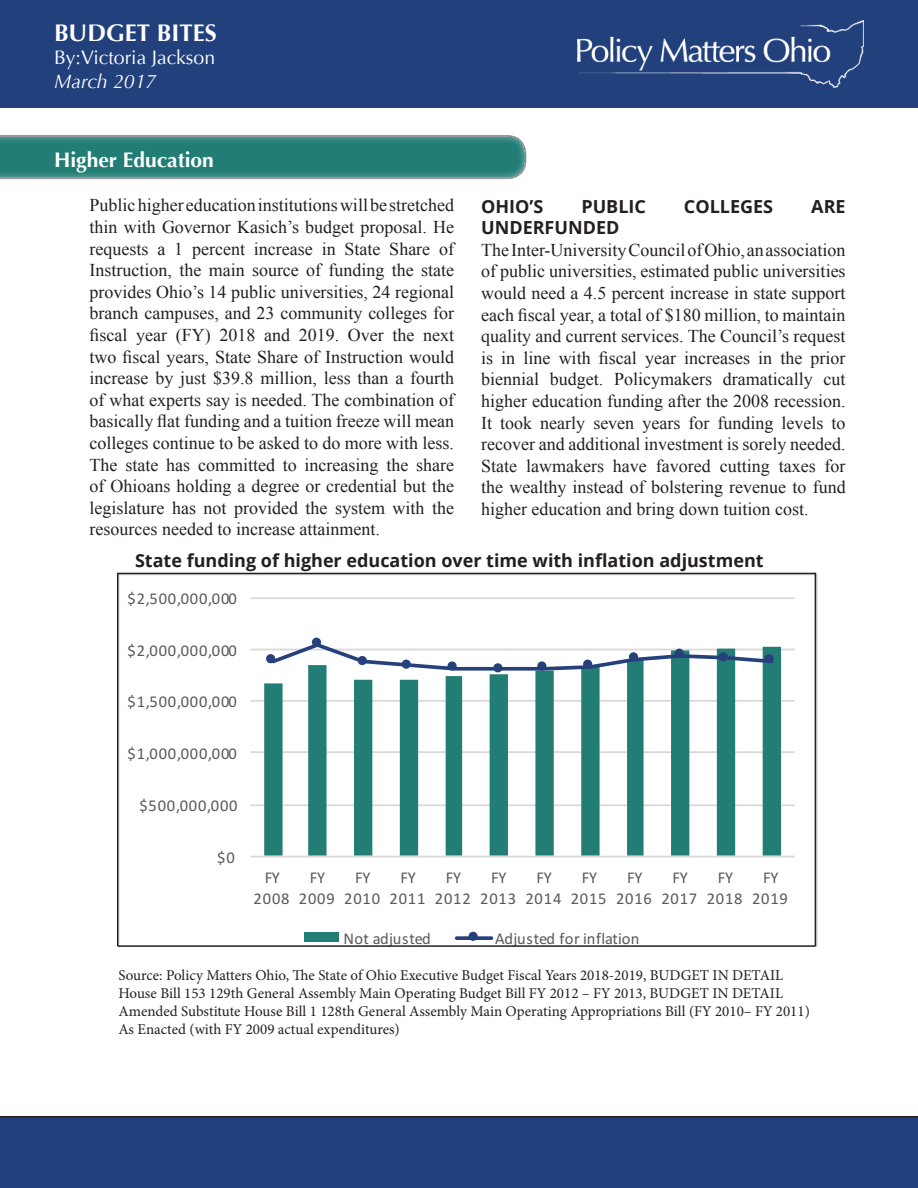
<style>
.page{position:relative;width:918px;height:1188px;background:#fff}
.page>*{position:absolute;margin:0;border:0;box-sizing:border-box;transform-origin:0 0}
.t1{font:700 24px "Optima";color:#fff}
.t2{font:700 21px "Optima";color:#fff}
.t3{font:19.5px "Optima";color:#fff}
.t4{font:italic 19.5px "Optima";color:#fff}
.t5{font:18px/21.6px "Times New Roman";color:#231f20;text-align:justify}
.t6{font:700 18px "Open Sans";color:#231f20}
.t7{font:16.5px/20.1px "Calibri";letter-spacing:.05em;color:#595959;text-align:center}
.t8{font:16.5px "Calibri";color:#595959}
.t9{font:16.5px "Calibri";letter-spacing:.02em;color:#595959}
.t10{font:15px/18px "Minion Pro";color:#231f20}
</style>
<div class="page">
<div style="left:0;top:1116px;width:918px;height:72px;background:#21407c"></div>
<div style="left:0;top:130px;width:527px;height:52px;background:#fff;opacity:.75"></div>
<div style="left:0;top:0;width:918px;height:108px;background:#21407c"></div>
<img style="left:577px;top:20px;width:287px;height:68px">
<svg style="left:118px;top:573px;width:700px;height:373px"></svg>
<hr style="left:118px;top:945px;width:697px;height:2px;background:#231f20">
<hr style="left:117px;top:573px;width:1px;height:373px;background:#231f20">
<hr style="left:117px;top:573px;width:698px;height:1px;background:#231f20">
<hr style="left:815px;top:573px;width:1px;height:373px;background:#231f20">
<p class="t1" style="left:54px;top:19px;width:164px">BUDGET BITES</p>
<p class="t3" style="left:54px;top:46px;width:163px">By:Victoria Jackson</p>
<p class="t4" style="left:54px;top:70px;width:104px">March 2017</p>
<p class="t2" style="left:54px;top:147px;width:161px">Higher Education</p>
<p class="t5" style="left:90px;top:194px;width:366px">Public higher education institutions will be stretched thin with Governor Kasich’s budget proposal. He requests a 1 percent increase in State Share of Instruction, the main source of funding the state provides Ohio’s 14 public universities, 24 regional branch campuses, and 23 community colleges for fiscal year (FY) 2018 and 2019. Over the next two fiscal years, State Share of Instruction would increase by just $39.8 million, less than a fourth of what experts say is needed. The combination of basically flat funding and a tuition freeze will mean colleges continue to be asked to do more with less.<br>The state has committed to increasing the share of Ohioans holding a degree or credential but the legislature has not provided the system with the resources needed to increase attainment.</p>
<p class="t6" style="left:481px;top:193px;width:64px">OHIO’S</p>
<p class="t6" style="left:581px;top:193px;width:66px">PUBLIC</p>
<p class="t6" style="left:684px;top:193px;width:91px">COLLEGES</p>
<p class="t6" style="left:811px;top:193px;width:36px">ARE</p>
<p class="t6" style="left:481px;top:215px;width:140px">UNDERFUNDED</p>
<p class="t5" style="left:481px;top:239px;width:366px">The Inter-University Council of Ohio, an association of public universities, estimated public universities would need a 4.5 percent increase in state support each fiscal year, a total of $180 million, to maintain quality and current services. The Council’s request is in line with fiscal year increases in the prior biennial budget. Policymakers dramatically cut higher education funding after the 2008 recession.<br>It took nearly seven years for funding levels to recover and additional investment is sorely needed.<br>State lawmakers have favored cutting taxes for the wealthy instead of bolstering revenue to fund higher education and bring down tuition cost.</p>
<p class="t6" style="left:135px;top:547px;width:630px">State funding of higher education over time with inflation adjustment</p>
<p class="t7" style="left:128px;top:588px;width:111px">$2,500,000,000</p>
<p class="t7" style="left:128px;top:640px;width:111px">$2,000,000,000</p>
<p class="t7" style="left:128px;top:691px;width:111px">$1,500,000,000</p>
<p class="t7" style="left:128px;top:743px;width:111px">$1,000,000,000</p>
<p class="t7" style="left:139px;top:795px;width:100px">$500,000,000</p>
<p class="t7" style="left:217px;top:847px;width:19px">$0</p>
<p class="t7" style="left:254px;top:867px;width:37px">FY<br>2008</p>
<p class="t7" style="left:299px;top:867px;width:37px">FY<br>2009</p>
<p class="t7" style="left:344px;top:867px;width:37px">FY<br>2010</p>
<p class="t7" style="left:390px;top:867px;width:37px">FY<br>2011</p>
<p class="t7" style="left:435px;top:867px;width:37px">FY<br>2012</p>
<p class="t7" style="left:480px;top:867px;width:37px">FY<br>2013</p>
<p class="t7" style="left:525px;top:867px;width:37px">FY<br>2014</p>
<p class="t7" style="left:571px;top:867px;width:37px">FY<br>2015</p>
<p class="t7" style="left:616px;top:867px;width:37px">FY<br>2016</p>
<p class="t7" style="left:661px;top:867px;width:37px">FY<br>2017</p>
<p class="t7" style="left:707px;top:867px;width:37px">FY<br>2018</p>
<p class="t7" style="left:752px;top:867px;width:37px">FY<br>2019</p>
<p class="t9" style="left:343px;top:927px;width:89px">Not adjusted</p>
<p class="t8" style="left:495px;top:927px;width:146px">Adjusted for inflation</p>
<p class="t10" style="left:118px;top:966px;width:666px">Source: Policy Matters Ohio, The State of Ohio Executive Budget Fiscal Years 2018-2019, BUDGET IN DETAIL</p>
<p class="t10" style="left:118px;top:984px;width:666px">House Bill 153 129th General Assembly Main Operating Budget Bill FY 2012 – FY 2013, BUDGET IN DETAIL</p>
<p class="t10" style="left:118px;top:1002px;width:693px">Amended Substitute House Bill 1 128th General Assembly Main Operating Appropriations Bill (FY 2010– FY 2011)<br>As Enacted (with FY 2009 actual expenditures)</p>
</div>
